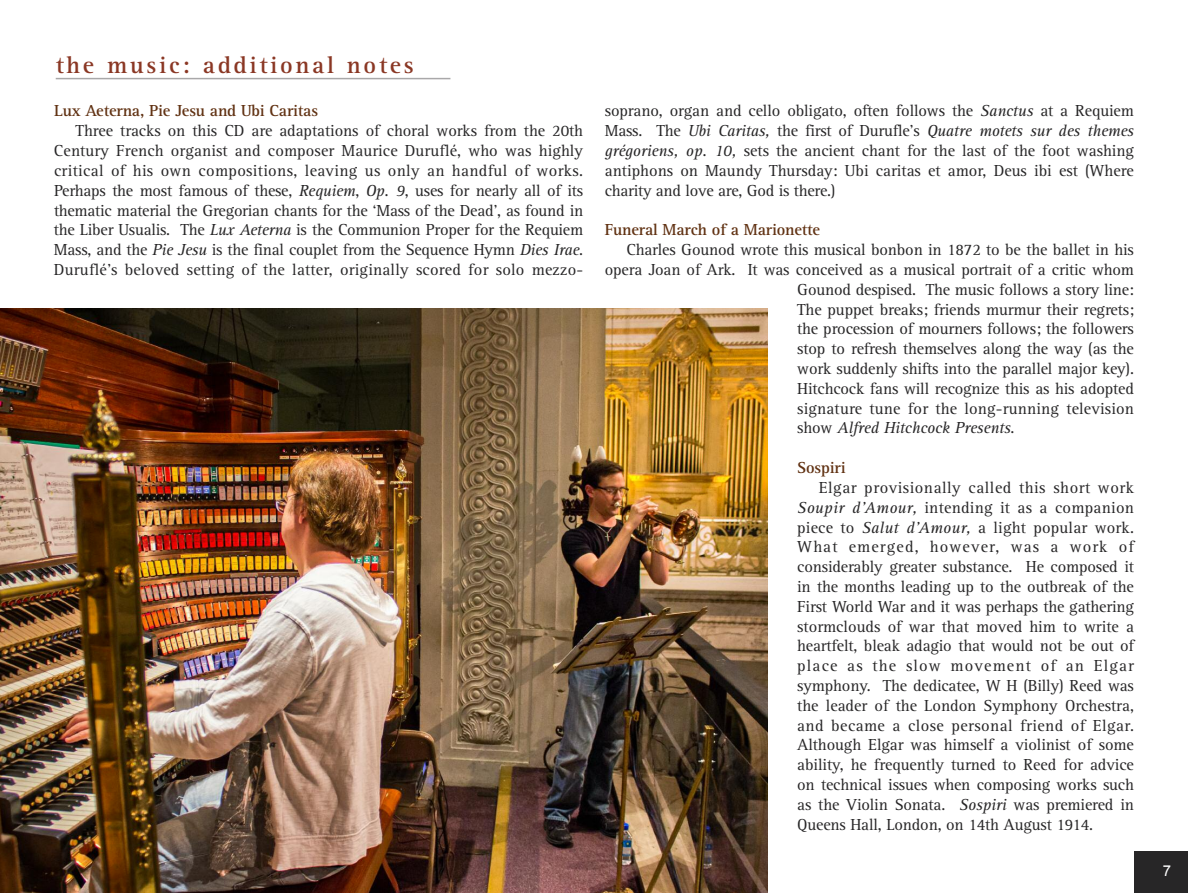
<style>
.page{position:relative;width:1188px;height:893px;background:#fff}
.page>*{position:absolute;margin:0;border:0;box-sizing:border-box;transform-origin:0 0}
.t1{font:700 24.3px "Rotis Serif";letter-spacing:.11em;color:#8a3724}
.t2{font:16.5px/19.8px "Rotis Serif";letter-spacing:-.01em;color:#272627;text-align:justify}
.t3{font:700 16.5px "Rotis Serif";letter-spacing:-.01em;color:#613213}
.t4{font:16.5px "Rotis Serif";letter-spacing:.01em;color:#272627}
.t5{font:italic 16.5px "Rotis Serif";letter-spacing:-.01em;color:#272627}
.t6{font:15px "Arial";color:#fff}
.s1{font-style:italic}
.s2{font-style:normal}
</style>
<div class="page">
<div style="left:1134px;top:851px;width:54px;height:42px;background:#272627"></div>
<hr style="left:56px;top:78px;width:394px;height:1px;background:#a9a8a9">
<img style="left:0;top:308px;width:767px;height:585px">
<h1 class="t1" style="left:56px;top:56px;width:360px">the music: additional notes</h1>
<p class="t3" style="left:54px;top:105px;width:266px">Lux Aeterna, Pie Jesu and Ubi Caritas</p>
<p class="t2" style="left:54px;top:123px;width:531px;text-indent:22px">Three tracks on this CD are adaptations of choral works from the 20th Century French organist and composer Maurice Duruflé, who was highly critical of his own compositions, leaving us only an handful of works.<br>Perhaps the most famous of these, <span class="s1">Requiem</span>, <span class="s1">Op. 9</span>, uses for nearly all of its thematic material the Gregorian chants for the ‘Mass of the Dead’, as found in the Liber Usualis. The <span class="s1">Lux Aeterna</span> is the Communion Proper for the Requiem Mass, and the <span class="s1">Pie Jesu</span> is the final couplet from the Sequence Hymn <span class="s1">Dies Irae</span>.<br>Duruflé’s beloved setting of the latter, originally scored for solo mezzo-</p>
<p class="t2" style="left:605px;top:103px;width:531px">soprano, organ and cello obligato, often follows the <span class="s1">Sanctus</span> at a Requiem Mass. The <span class="s1">Ubi Caritas,</span> the first of Durufle’s <span class="s1">Quatre motets sur des themes grégoriens, op. 10,</span> sets the ancient chant for the last of the foot washing antiphons on Maundy Thursday: Ubi caritas et amor, Deus ibi est (Where charity and love are, God is there.)</p>
<p class="t3" style="left:605px;top:224px;width:217px">Funeral March of a Marionette</p>
<p class="t2" style="left:626px;top:241px;width:509px">Charles Gounod wrote this musical bonbon in 1872 to be the ballet in his</p>
<p class="t2" style="left:605px;top:261px;width:531px">opera Joan of Ark. It was conceived as a musical portrait of a critic whom</p>
<p class="t2" style="left:797px;top:281px;width:338px">Gounod despised. The music follows a story line:</p>
<p class="t2" style="left:797px;top:301px;width:338px">The puppet breaks; friends murmur their regrets;</p>
<p class="t2" style="left:797px;top:321px;width:338px">the procession of mourners follows; the followers</p>
<p class="t2" style="left:797px;top:340px;width:338px">stop to refresh themselves along the way (as the</p>
<p class="t2" style="left:797px;top:360px;width:338px">work suddenly shifts into the parallel major key).</p>
<p class="t2" style="left:797px;top:380px;width:338px">Hitchcock fans will recognize this as his adopted</p>
<p class="t4" style="left:797px;top:402px;width:338px">signature tune for the long-running television</p>
<p class="t5" style="left:797px;top:422px;width:219px"><span class="s2">show</span> Alfred Hitchcock Presents<span class="s2">.</span></p>
<p class="t3" style="left:797px;top:462px;width:50px">Sospiri</p>
<p class="t2" style="left:797px;top:479px;width:338px;text-indent:22px">Elgar provisionally called this short work <span class="s1">Soupir d’Amour,</span> intending it as a companion piece to <span class="s1">Salut d’Amour,</span> a light popular work.<br>What emerged, however, was a work of considerably greater substance. He composed it in the months leading up to the outbreak of the First World War and it was perhaps the gathering stormclouds of war that moved him to write a heartfelt, bleak adagio that would not be out of place as the slow movement of an Elgar symphony. The dedicatee, W H (Billy) Reed was the leader of the London Symphony Orchestra, and became a close personal friend of Elgar.<br>Although Elgar was himself a violinist of some ability, he frequently turned to Reed for advice on technical issues when composing works such as the Violin Sonata. <span class="s1">Sospiri</span> was premiered in Queens Hall, London, on 14th August 1914.</p>
<p class="t6" style="left:1163px;top:862px;width:10px">7</p>
</div>
